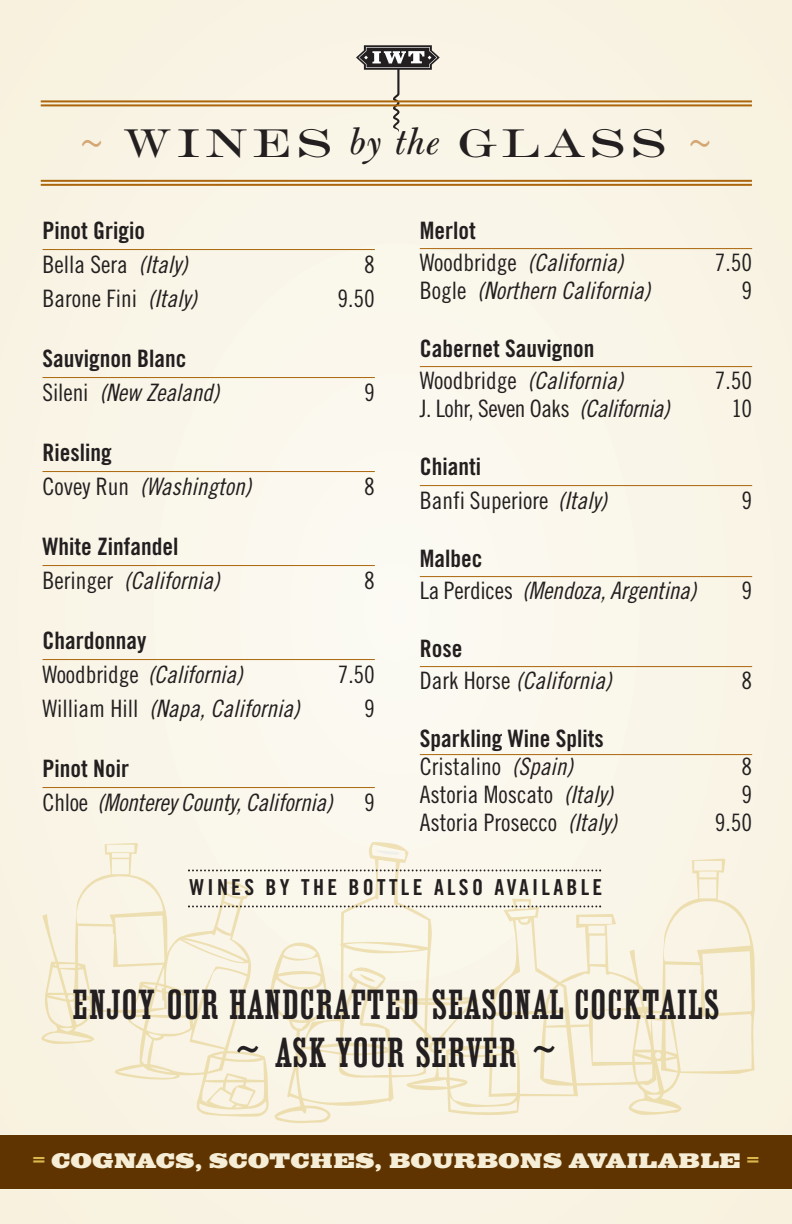
<style>
.page{position:relative;width:792px;height:1224px;background:#f9f5e7}
.page>*{position:absolute;margin:0;border:0;box-sizing:border-box;transform-origin:0 0}
.t1{font:44.6px "AT Engravure";letter-spacing:.125em;color:#231f20}
.t2{font:500 condensed 44px/48px "Egyptienne D";letter-spacing:.025em;color:#231f20;text-align:center}
.t3{font:24px "Trade Gothic Cond Eighteen Obl";color:#231f20}
.t4{font:24px "Trade Gothic Cond Eighteen";color:#231f20}
.t5{font:24px "Trade Gothic Bold Cond Twenty";color:#231f20}
.t6{font:24px "Trade Gothic Cond Eighteen";letter-spacing:-.02em;color:#231f20}
.t7{font:22px "Egyptienne D Bold Exte";color:#f5edd5}
.t8{font:22px "Trade Gothic Bold Cond Twenty";letter-spacing:.15em;color:#231f20}
.s1{font-family:"Bulmer";color:#d4a775}
.s2{font-family:"Bulmer";font-style:italic;font-size:39.6px}
.s3{font-family:"Trade Gothic Cond Eighteen Obl"}
.s4{font-family:"Trade Gothic Cond Eighteen"}
.s5{color:#d9b74d}
</style>
<div class="page">
<hr style="left:43px;top:249px;width:332px;height:1px;background:#ab660c">
<hr style="left:43px;top:377px;width:332px;height:1px;background:#ab660c">
<hr style="left:43px;top:471px;width:332px;height:1px;background:#ab660c">
<hr style="left:43px;top:565px;width:332px;height:1px;background:#ab660c">
<hr style="left:43px;top:659px;width:332px;height:1px;background:#ab660c">
<hr style="left:43px;top:787px;width:332px;height:1px;background:#ab660c">
<svg style="left:356px;top:45px;width:84px;height:87px"></svg>
<hr style="left:41px;top:100px;width:711px;height:2px;background:#ab660c">
<hr style="left:41px;top:104px;width:711px;height:2px;background:#ab660c">
<hr style="left:41px;top:180px;width:711px;height:2px;background:#ab660c">
<hr style="left:41px;top:184px;width:711px;height:2px;background:#ab660c">
<hr style="left:420px;top:248px;width:332px;height:1px;background:#ab660c">
<hr style="left:420px;top:366px;width:332px;height:1px;background:#ab660c">
<hr style="left:420px;top:485px;width:332px;height:1px;background:#ab660c">
<hr style="left:420px;top:576px;width:332px;height:1px;background:#ab660c">
<hr style="left:420px;top:666px;width:332px;height:1px;background:#ab660c">
<hr style="left:420px;top:754px;width:332px;height:1px;background:#ab660c">
<div style="left:0;top:1135px;width:792px;height:53px;background:#603400"></div>
<svg style="left:41px;top:843px;width:228px;height:274px"></svg>
<svg style="left:229px;top:886px;width:14px;height:6px"></svg>
<svg style="left:270px;top:842px;width:359px;height:281px"></svg>
<svg style="left:629px;top:859px;width:126px;height:256px"></svg>
<svg style="left:377px;top:850px;width:23px;height:5px"></svg>
<svg style="left:360px;top:974px;width:15px;height:8px"></svg>
<svg style="left:188px;top:869px;width:413px;height:2px"></svg>
<svg style="left:188px;top:905px;width:413px;height:2px"></svg>
<h1 class="t1" style="left:81px;top:116px;width:632px"><span class="s1">~</span> WINES <span class="s2">by the</span> GLASS <span class="s1">~</span></h1>
<p class="t5" style="left:43px;top:222px;width:104px">Pinot Grigio</p>
<p class="t4" style="left:43px;top:256px;width:147px">Bella Sera <span class="s3">(Italy)</span></p>
<p class="t4" style="left:364px;top:256px;width:12px">8</p>
<p class="t4" style="left:43px;top:290px;width:156px">Barone Fini <span class="s3">(Italy)</span></p>
<p class="t4" style="left:338px;top:290px;width:39px">9.50</p>
<p class="t5" style="left:43px;top:350px;width:145px">Sauvignon Blanc</p>
<p class="t3" style="left:43px;top:384px;width:178px"><span class="s4">Sileni</span> (New Zealand)</p>
<p class="t4" style="left:364px;top:384px;width:12px">9</p>
<p class="t5" style="left:43px;top:444px;width:71px">Riesling</p>
<p class="t3" style="left:43px;top:478px;width:210px"><span class="s4">Covey Run</span> (Washington)</p>
<p class="t4" style="left:364px;top:478px;width:12px">8</p>
<p class="t5" style="left:43px;top:538px;width:137px">White Zinfandel</p>
<p class="t3" style="left:43px;top:572px;width:179px"><span class="s4">Beringer</span> (California)</p>
<p class="t4" style="left:364px;top:572px;width:12px">8</p>
<p class="t5" style="left:43px;top:632px;width:105px">Chardonnay</p>
<p class="t3" style="left:43px;top:666px;width:202px"><span class="s4">Woodbridge</span> (California)</p>
<p class="t4" style="left:338px;top:666px;width:39px">7.50</p>
<p class="t3" style="left:43px;top:700px;width:259px"><span class="s4">William Hill</span> (Napa, California)</p>
<p class="t4" style="left:364px;top:700px;width:12px">9</p>
<p class="t5" style="left:43px;top:760px;width:88px">Pinot Noir</p>
<p class="t3" style="left:43px;top:794px;width:292px"><span class="s4">Chloe</span> (Monterey County, California)</p>
<p class="t4" style="left:364px;top:794px;width:12px">9</p>
<p class="t5" style="left:420px;top:222px;width:57px">Merlot</p>
<p class="t3" style="left:420px;top:254px;width:205px"><span class="s4">Woodbridge</span> (California)</p>
<p class="t4" style="left:715px;top:254px;width:39px">7.50</p>
<p class="t3" style="left:420px;top:282px;width:232px"><span class="s4">Bogle</span> (Northern California)</p>
<p class="t4" style="left:742px;top:282px;width:12px">9</p>
<p class="t5" style="left:420px;top:340px;width:176px">Cabernet Sauvignon</p>
<p class="t3" style="left:420px;top:372px;width:205px"><span class="s4">Woodbridge</span> (California)</p>
<p class="t4" style="left:715px;top:372px;width:39px">7.50</p>
<p class="t6" style="left:420px;top:400px;width:251px">J. Lohr, Seven Oaks <span class="s3">(California)</span></p>
<p class="t4" style="left:731px;top:400px;width:22px">10</p>
<p class="t5" style="left:420px;top:458px;width:63px">Chianti</p>
<p class="t4" style="left:420px;top:492px;width:189px">Banfi Superiore <span class="s3">(Italy)</span></p>
<p class="t4" style="left:742px;top:492px;width:12px">9</p>
<p class="t5" style="left:420px;top:550px;width:64px">Malbec</p>
<p class="t3" style="left:420px;top:582px;width:278px"><span class="s4">La Perdices</span> (Mendoza, Argentina)</p>
<p class="t4" style="left:742px;top:582px;width:12px">9</p>
<p class="t5" style="left:420px;top:640px;width:44px">Rose</p>
<p class="t3" style="left:420px;top:672px;width:193px"><span class="s4">Dark Horse</span> (California)</p>
<p class="t4" style="left:742px;top:672px;width:12px">8</p>
<p class="t5" style="left:420px;top:730px;width:185px">Sparkling Wine Splits</p>
<p class="t4" style="left:420px;top:758px;width:155px">Cristalino <span class="s3">(Spain)</span></p>
<p class="t4" style="left:742px;top:758px;width:12px">8</p>
<p class="t4" style="left:420px;top:786px;width:195px">Astoria Moscato <span class="s3">(Italy)</span></p>
<p class="t4" style="left:742px;top:786px;width:12px">9</p>
<p class="t4" style="left:420px;top:814px;width:199px">Astoria Prosecco <span class="s3">(Italy)</span></p>
<p class="t4" style="left:715px;top:814px;width:39px">9.50</p>
<p class="t8" style="left:190px;top:879px;width:414px">WINES BY THE BOTTLE ALSO AVAILABLE</p>
<h2 class="t2" style="left:73px;top:980px;width:648px">ENJOY OUR HANDCRAFTED SEASONAL COCKTAILS ~ ASK YOUR SERVER ~</h2>
<p class="t7" style="left:33px;top:1147px;width:727px"><span class="s5">=</span> COGNACS, SCOTCHES, BOURBONS AVAILABLE <span class="s5">=</span></p>
</div>
